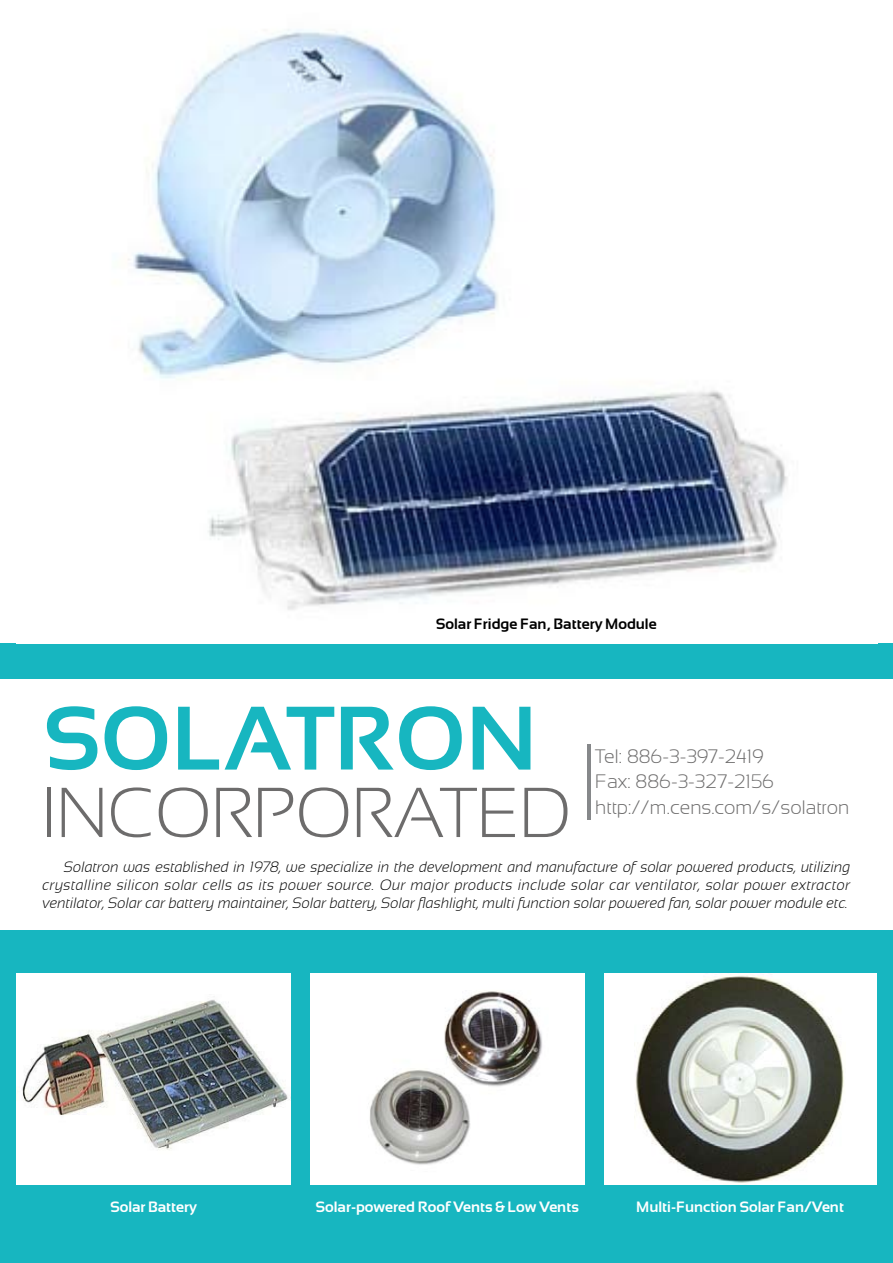
<style>
.page{position:relative;width:893px;height:1263px;background:#fff}
.page>*{position:absolute;margin:0;border:0;box-sizing:border-box;transform-origin:0 0}
.t1{font:700 90px "Sansation";color:#17b6c0}
.t2{font:300 70.5px "Sansation";color:#6d6c6c}
.t3{font:300 19.5px/25.5px "Sansation";color:#6d6c6c}
.t4{font:italic 300 15px/18px "Sansation";color:#000;text-align:justify}
.t5{font:700 15px "Sansation";color:#fff}
.t6{font:700 15px "Sansation";color:#000}
</style>
<div class="page">
<div style="left:0;top:643px;width:893px;height:620px;background:#17b6c0"></div>
<div style="left:0;top:679px;width:893px;height:251px;background:#fff"></div>
<div style="left:310px;top:973px;width:274px;height:212px;background:#fff"></div>
<div style="left:604px;top:973px;width:272px;height:212px;background:#fff"></div>
<hr style="left:587px;top:744px;width:3px;height:76px;background:#86888a">
<img style="left:128px;top:29px;width:660px;height:581px">
<img style="left:16px;top:973px;width:275px;height:212px">
<img style="left:634px;top:975px;width:210px;height:208px">
<img style="left:370px;top:991px;width:173px;height:174px">
<p class="t6" style="left:436px;top:616px;width:222px">Solar Fridge Fan, Battery Module</p>
<h1 class="t1" style="left:43px;top:688px;width:496px">SOLATRON</h1>
<h2 class="t2" style="left:43px;top:774px;width:530px">INCORPORATED</h2>
<h3 class="t3" style="left:595px;top:743px;width:255px">Tel: 886-3-397-2419<br>Fax: 886-3-327-2156 http://m.cens.com/s/solatron</h3>
<p class="t4" style="left:43px;top:858px;width:809px;text-indent:21px">Solatron was established in 1978, we specialize in the development and manufacture of solar powered products, utilizing crystalline silicon solar cells as its power source. Our major products include solar car ventilator, solar power extractor ventilator, Solar car battery maintainer, Solar battery, Solar flashlight, multi function solar powered fan, solar power module etc.</p>
<p class="t5" style="left:110px;top:1199px;width:89px">Solar Battery</p>
<p class="t5" style="left:315px;top:1199px;width:265px">Solar-powered Roof Vents &amp; Low Vents</p>
<p class="t5" style="left:636px;top:1199px;width:209px">Multi-Function Solar Fan/Vent</p>
</div>
